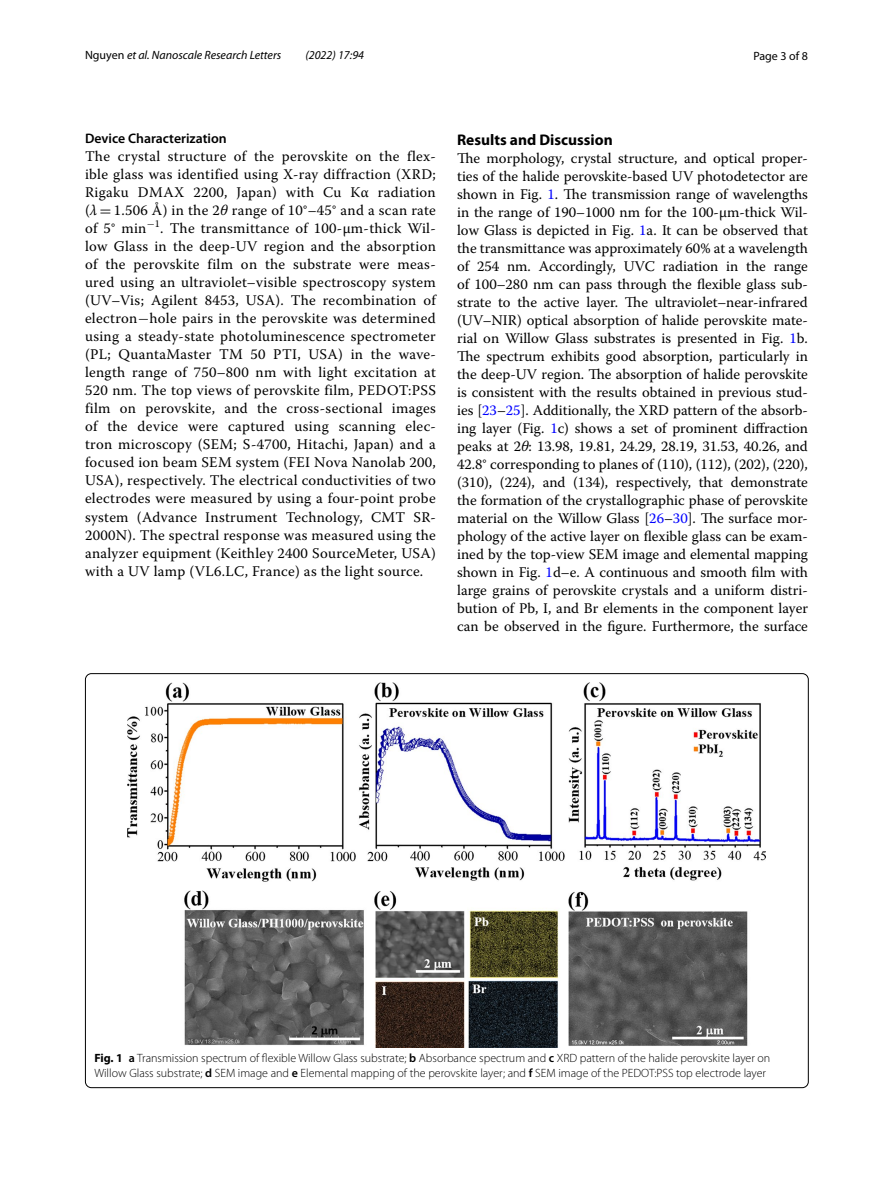
<style>
.page{position:relative;width:893px;height:1187px;background:#fff}
.page>*{position:absolute;margin:0;border:0;box-sizing:border-box;transform-origin:0 0}
.t1{font:700 15.45px "Myriad Pro";color:#000}
.t2{font:14.7px/18px "Warnock Pro";letter-spacing:.01em;color:#000;text-align:justify}
.t3{font:600 13.8px "Myriad Pro";color:#000}
.t4{font:300 12px/15px "Myriad Pro";color:#000}
.t5{font:italic 12px "Myriad Pro";color:#000}
.t6{font:12px "Myriad Pro";color:#000}
.s1{font-style:normal}
.s2{font-style:italic}
.s3{font-family:"MTSY"}
.s4{color:#00f}
.s5{font-weight:700}
.s6{font-weight:600}
</style>
<div class="page">
<img style="left:128px;top:682px;width:638px;height:365px">
<p class="t5" style="left:85px;top:48px;width:198px"><span class="s1">Nguyen</span> et al. Nanoscale Research Letters</p>
<p class="t5" style="left:305px;top:48px;width:60px">(2022) 17:94</p>
<p class="t6" style="left:753px;top:48px;width:56px">Page 3 of 8</p>
<p class="t3" style="left:85px;top:130px;width:143px">Device Characterization</p>
<p class="t2" style="left:85px;top:147px;width:352px">The crystal structure of the perovskite on the flex&shy;ible glass was identified using X-ray diffraction (XRD; Rigaku DMAX 2200, Japan) with Cu Kα radiation (<span class="s2">λ</span> <span class="s3">=</span> 1.506 Å) in the 2<span class="s2">θ</span> range of 10°–45° and a scan rate of 5° min<sup>−</sup><sup>1</sup>. The transmittance of 100-μm-thick Wil&shy;low Glass in the deep-UV region and the absorption of the perovskite film on the substrate were meas&shy;ured using an ultraviolet–visible spectroscopy system (UV–Vis; Agilent 8453, USA). The recombination of electron<span class="s3">−</span>hole pairs in the perovskite was determined using a steady-state photoluminescence spectrometer (PL; QuantaMaster TM 50 PTI, USA) in the wave&shy;length range of 750–800 nm with light excitation at 520 nm. The top views of perovskite film, PEDOT:PSS film on perovskite, and the cross-sectional images of the device were captured using scanning elec&shy;tron microscopy (SEM; S-4700, Hitachi, Japan) and a focused ion beam SEM system (FEI Nova Nanolab 200, USA), respectively. The electrical conductivities of two electrodes were measured by using a four-point probe system (Advance Instrument Technology, CMT SR-2000N). The spectral response was measured using the analyzer equipment (Keithley 2400 SourceMeter, USA) with a UV lamp (VL6.LC, France) as the light source.</p>
<p class="t1" style="left:457px;top:129px;width:157px">Results and Discussion</p>
<p class="t2" style="left:457px;top:148px;width:352px">The morphology, crystal structure, and optical proper&shy;ties of the halide perovskite-based UV photodetector are shown in Fig. <span class="s4">1</span>. The transmission range of wavelengths in the range of 190–1000 nm for the 100-μm-thick Wil&shy;low Glass is depicted in Fig. <span class="s4">1</span>a. It can be observed that the transmittance was approximately 60% at a wavelength of 254 nm. Accordingly, UVC radiation in the range of 100–280 nm can pass through the flexible glass sub&shy;strate to the active layer. The ultraviolet–near-infrared (UV–NIR) optical absorption of halide perovskite mate&shy;rial on Willow Glass substrates is presented in Fig. <span class="s4">1</span>b.<br>The spectrum exhibits good absorption, particularly in the deep-UV region. The absorption of halide perovskite is consistent with the results obtained in previous stud&shy;ies [<span class="s4">23</span>–<span class="s4">25</span>]. Additionally, the XRD pattern of the absorb&shy;ing layer (Fig. <span class="s4">1</span>c) shows a set of prominent diffraction peaks at 2<span class="s2">θ</span>: 13.98, 19.81, 24.29, 28.19, 31.53, 40.26, and 42.8° corresponding to planes of (110), (112), (202), (220), (310), (224), and (134), respectively, that demonstrate the formation of the crystallographic phase of perovskite material on the Willow Glass [<span class="s4">26</span>–<span class="s4">30</span>]. The surface mor&shy;phology of the active layer on flexible glass can be exam&shy;ined by the top-view SEM image and elemental mapping shown in Fig. <span class="s4">1</span>d–e. A continuous and smooth film with large grains of perovskite crystals and a uniform distri&shy;bution of Pb, I, and Br elements in the component layer can be observed in the figure. Furthermore, the surface</p>
<p class="t4" style="left:94px;top:1050px;width:677px"><span class="s5">Fig. 1</span> <span class="s6">a</span> Transmission spectrum of flexible Willow Glass substrate; <span class="s6">b</span> Absorbance spectrum and <span class="s6">c</span> XRD pattern of the halide perovskite layer on<br>Willow Glass substrate; <span class="s6">d</span> SEM image and <span class="s6">e</span> Elemental mapping of the perovskite layer; and <span class="s6">f</span> SEM image of the PEDOT:PSS top electrode layer</p>
</div>
